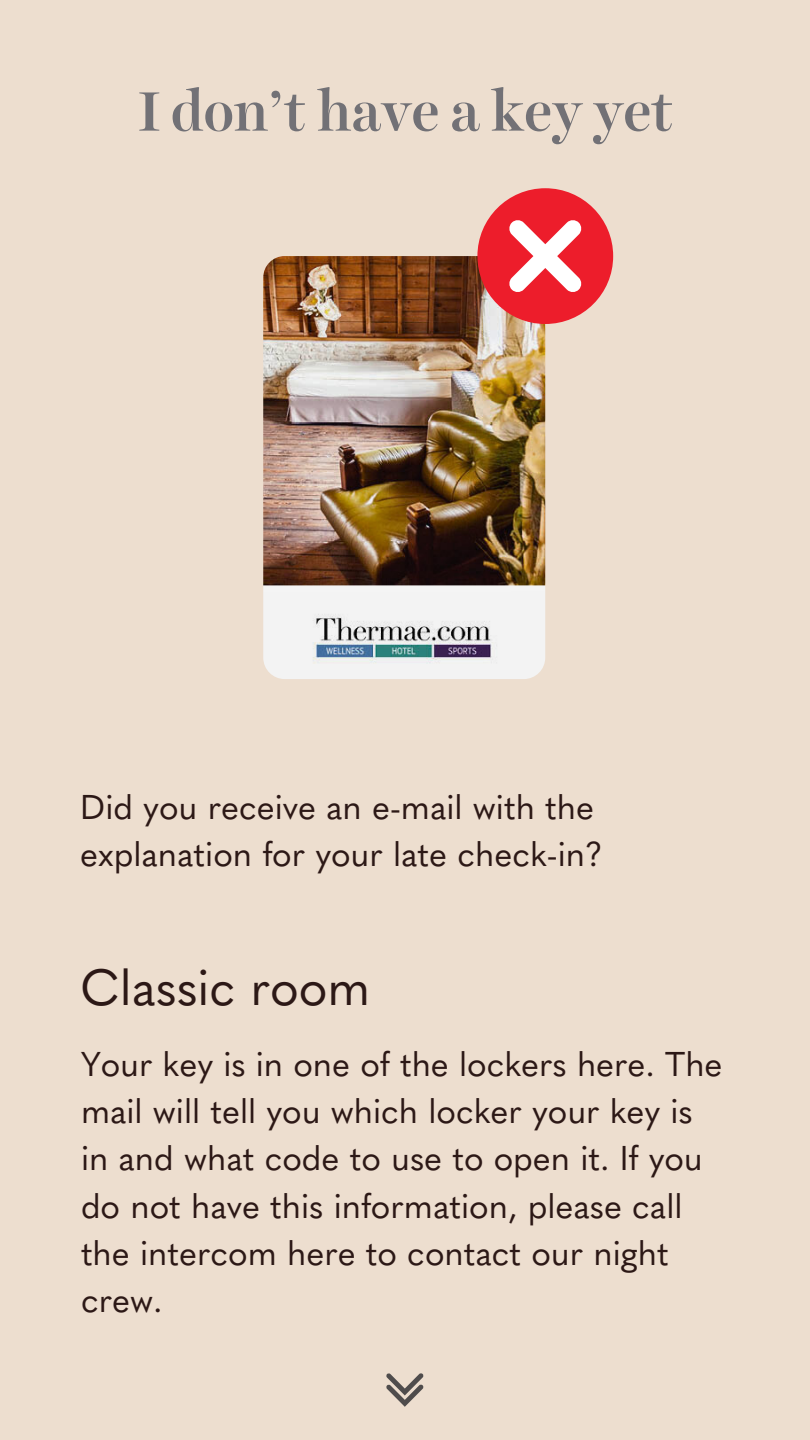
<style>
.page{position:relative;width:810px;height:1440px;background:#eddecf}
.page>*{position:absolute;margin:0;border:0;box-sizing:border-box;transform-origin:0 0}
.t1{font:56.3px "Okay Type forwebfontuseonly";color:#727176}
.t2{font:50px "Quasimoda";color:#2c1816}
.t3{font:34px/47.2px "Quasimoda";color:#2c1816}
</style>
<div class="page">
<img style="left:263px;top:256px;width:282px;height:423px;border-radius:21px">
<svg style="left:386px;top:1373px;width:38px;height:34px"></svg>
<div style="left:477px;top:188px;width:136px;height:136px;background:#ed1d2b;border-radius:50%"></div>
<svg style="left:509px;top:220px;width:73px;height:72px"></svg>
<p class="t1" style="left:138px;top:86px;width:537px">I don’t have a key yet</p>
<p class="t3" style="left:80px;top:784px;width:524px">Did you receive an e-mail with the explanation for your late check-in?</p>
<p class="t2" style="left:80px;top:958px;width:292px">Classic room</p>
<h2 class="t3" style="left:81px;top:1041px;width:643px">Your key is in one of the lockers here. The mail will tell you which locker your key is in and what code to use to open it. If you do not have this information, please call the intercom here to contact our night crew.</h2>
</div>
